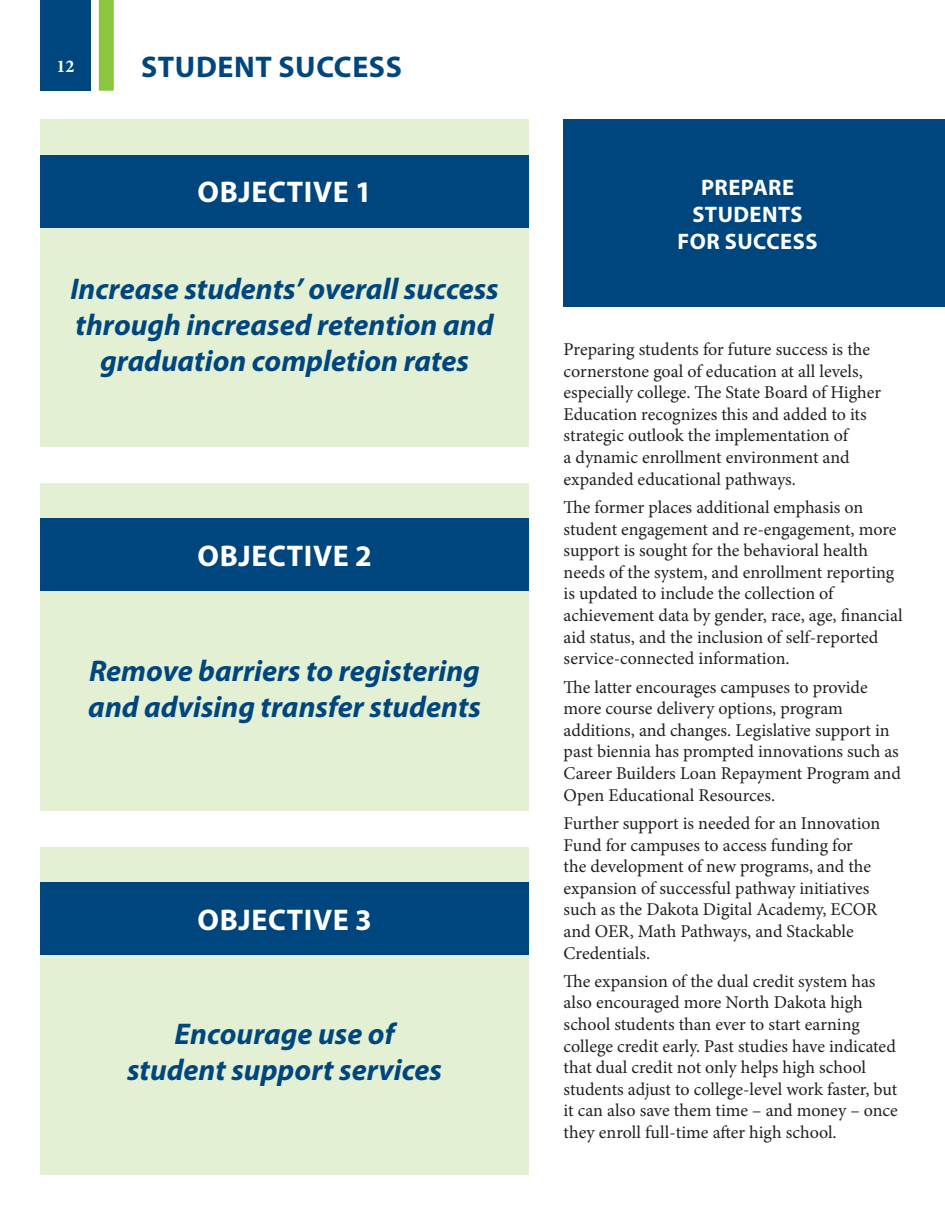
<style>
.page{position:relative;width:945px;height:1215px;background:#fff}
.page>*{position:absolute;margin:0;border:0;box-sizing:border-box;transform-origin:0 0}
.t1{font:italic 700 30px/36px "Myriad Pro";color:#00467e;text-align:center}
.t2{font:700 30px "Myriad Pro";letter-spacing:.02em;color:#fff}
.t3{font:700 30px "Myriad Pro";letter-spacing:.02em;color:#00467e}
.t4{font:700 22.5px "Myriad Pro";letter-spacing:.02em;color:#fff}
.t5{font:18px/21.6px "Minion Pro";color:#231f20}
.t6{font:700 18px "Minion Pro";color:#fff}
</style>
<div class="page">
<div style="left:99px;top:0;width:15px;height:91px;background:#8bc63e"></div>
<div style="left:40px;top:0;width:51px;height:91px;background:#00467e"></div>
<div style="left:40px;top:119px;width:489px;height:328px;background:#e4f0d4"></div>
<div style="left:40px;top:483px;width:489px;height:328px;background:#e4f0d4"></div>
<div style="left:40px;top:847px;width:489px;height:327px;background:#e4f0d4"></div>
<div style="left:40px;top:155px;width:489px;height:72px;background:#00467e"></div>
<div style="left:40px;top:519px;width:489px;height:72px;background:#00467e"></div>
<div style="left:40px;top:882px;width:489px;height:73px;background:#00467e"></div>
<div style="left:564px;top:119px;width:381px;height:188px;background:#00467e"></div>
<p class="t6" style="left:57px;top:54px;width:19px">12</p>
<p class="t3" style="left:141px;top:47px;width:262px">STUDENT SUCCESS</p>
<p class="t2" style="left:198px;top:173px;width:176px">OBJECTIVE 1</p>
<p class="t1" style="left:70px;top:270px;width:430px">Increase students’ overall success through increased retention and graduation completion rates</p>
<p class="t2" style="left:198px;top:536px;width:176px">OBJECTIVE 2</p>
<p class="t1" style="left:88px;top:652px;width:394px;text-align:left">Remove barriers to registering and advising transfer students</p>
<p class="t2" style="left:198px;top:900px;width:176px">OBJECTIVE 3</p>
<p class="t1" style="left:175px;top:1015px;width:221px">Encourage use of</p>
<p class="t1" style="left:127px;top:1051px;width:316px">student support services</p>
<p class="t4" style="left:701px;top:172px;width:94px">PREPARE</p>
<p class="t4" style="left:692px;top:199px;width:112px">STUDENTS</p>
<p class="t4" style="left:678px;top:226px;width:141px">FOR SUCCESS</p>
<p class="t5" style="left:564px;top:339px;width:319px">Preparing students for future success is the cornerstone goal of education at all levels, especially college. The State Board of Higher Education recognizes this and added to its strategic outlook the implementation of<br>a dynamic enrollment environment and expanded educational pathways.</p>
<p class="t5" style="left:564px;top:497px;width:341px">The former places additional emphasis on student engagement and re-engagement, more support is sought for the behavioral health needs of the system, and enrollment reporting is updated to include the collection of achievement data by gender, race, age, financial aid status, and the inclusion of self-reported service-connected information.</p>
<p class="t5" style="left:564px;top:676px;width:339px">The latter encourages campuses to provide more course delivery options, program additions, and changes. Legislative support in past biennia has prompted innovations such as Career Builders Loan Repayment Program and Open Educational Resources.</p>
<p class="t5" style="left:564px;top:812px;width:318px">Further support is needed for an Innovation Fund for campuses to access funding for<br>the development of new programs, and the expansion of successful pathway initiatives such as the Dakota Digital Academy, ECOR and OER, Math Pathways, and Stackable Credentials.</p>
<p class="t5" style="left:564px;top:970px;width:336px">The expansion of the dual credit system has also encouraged more North Dakota high school students than ever to start earning college credit early. Past studies have indicated that dual credit not only helps high school students adjust to college-level work faster, but it can also save them time – and money – once they enroll full-time after high school.</p>
</div>
